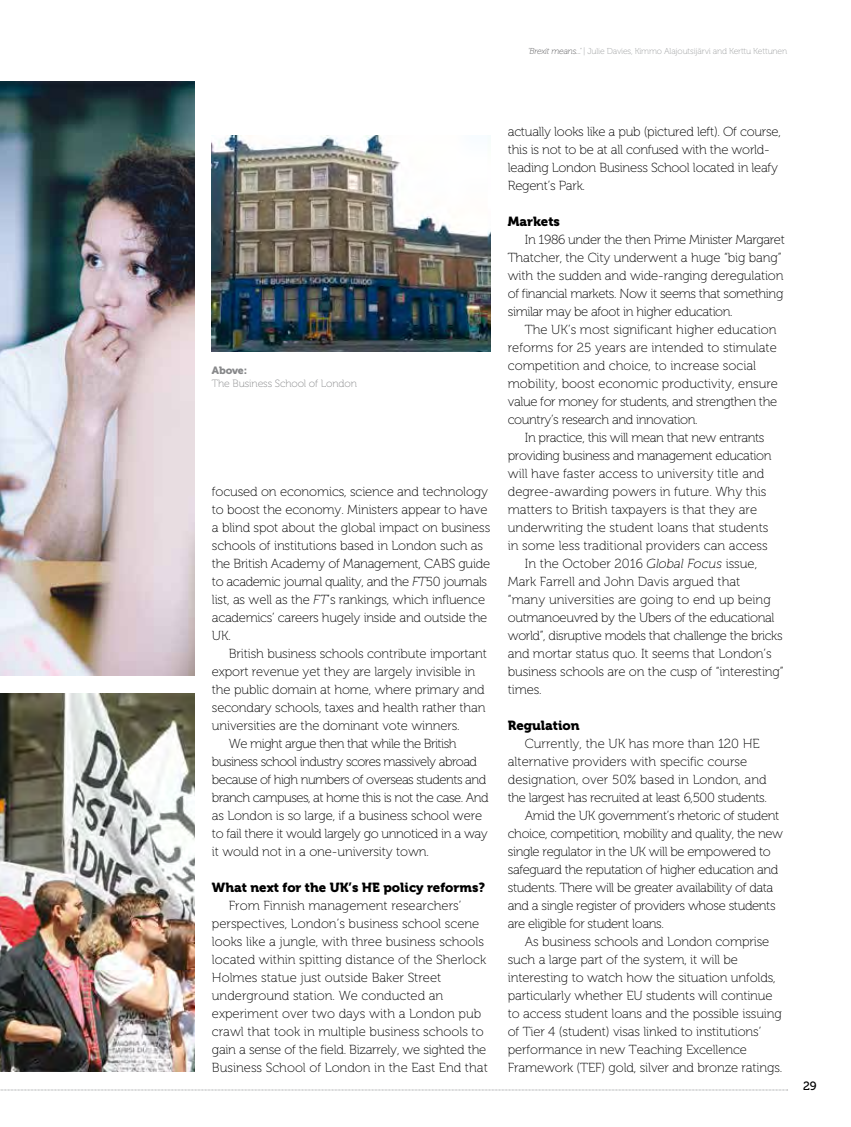
<style>
.page{position:relative;width:851px;height:1127px;background:#fff}
.page>*{position:absolute;margin:0;border:0;box-sizing:border-box;transform-origin:0 0}
.t1{font:13.2px/18px "Museo 100";letter-spacing:-.01em;color:#000}
.t2{font:13.2px/18px "Museo 100";letter-spacing:-.03em;color:#000}
.t3{font:13.2px "Museo 100";letter-spacing:-.04em;color:#000}
.t4{font:13.2px "Museo 900";color:#000}
.t5{font:12px "Museo 500";color:#000}
.t6{font:10.5px "Museo 100";letter-spacing:-.01em;color:#87888a}
.t7{font:10.5px "Museo 900";letter-spacing:-.015em;color:#87888a}
.t8{font:8.7px "Museo 100";letter-spacing:-.02em;color:#9c9e9f}
.s1{font-style:italic;color:#58585a}
.s2{font-style:italic}
</style>
<div class="page">
<svg style="left:0;top:1089px;width:787px;height:1px"></svg>
<img style="left:0;top:82px;width:195px;height:594px">
<img style="left:0;top:694px;width:195px;height:378px">
<img style="left:212px;top:136px;width:278px;height:216px">
<p class="t8" style="left:528px;top:47px;width:260px"><span class="s1">'Brexit means...'</span> | Julie Davies, Kimmo Alajoutsijärvi and Kerttu Kettunen</p>
<p class="t7" style="left:212px;top:364px;width:37px">Above:</p>
<p class="t6" style="left:212px;top:378px;width:146px">The Business School of London</p>
<p class="t1" style="left:212px;top:483px;width:280px">focused on economics, science and technology to boost the economy. Ministers appear to have a blind spot about the global impact on business schools of institutions based in London such as the British Academy of Management, CABS guide to academic journal quality, and the <span class="s2">FT</span>50 journals list, as well as the <span class="s2">FT</span>’s rankings, which influence academics’ careers hugely inside and outside the UK.</p>
<p class="t1" style="left:229px;top:645px;width:259px">British business schools contribute important</p>
<p class="t1" style="left:212px;top:663px;width:265px">export revenue yet they are largely invisible in</p>
<p class="t1" style="left:212px;top:681px;width:274px">the public domain at home, where primary and</p>
<p class="t1" style="left:212px;top:699px;width:275px">secondary schools, taxes and health rather than</p>
<p class="t1" style="left:212px;top:717px;width:249px">universities are the dominant vote winners.</p>
<p class="t3" style="left:229px;top:736px;width:229px">We might argue then that while the British</p>
<p class="t3" style="left:212px;top:754px;width:267px">business school industry scores massively abroad</p>
<p class="t3" style="left:212px;top:772px;width:276px">because of high numbers of overseas students and</p>
<p class="t3" style="left:212px;top:790px;width:278px">branch campuses, at home this is not the case. And</p>
<p class="t1" style="left:212px;top:806px;width:272px">as London is so large, if a business school were</p>
<p class="t2" style="left:212px;top:824px;width:277px">to fail there it would largely go unnoticed in a way</p>
<p class="t1" style="left:212px;top:842px;width:219px">it would not in a one-university town.</p>
<p class="t4" style="left:212px;top:880px;width:275px">What next for the UK’s HE policy reforms?</p>
<p class="t1" style="left:212px;top:896px;width:277px;text-indent:17px">From Finnish management researchers’ perspectives, London’s business school scene looks like a jungle, with three business schools located within spitting distance of the Sherlock Holmes statue just outside Baker Street underground station. We conducted an experiment over two days with a London pub crawl that took in multiple business schools to gain a sense of the field. Bizarrely, we sighted the Business School of London in the East End that</p>
<p class="t1" style="left:507px;top:123px;width:274px">actually looks like a pub (pictured left). Of course, this is not to be at all confused with the world&shy;leading London Business School located in leafy Regent’s Park.</p>
<p class="t4" style="left:507px;top:214px;width:54px">Markets</p>
<p class="t2" style="left:507px;top:231px;width:278px;text-indent:17px">In 1986 under the then Prime Minister Margaret Thatcher, the City underwent a huge “big bang” with the sudden and wide-ranging deregulation of financial markets. Now it seems that something similar may be afoot in higher education.</p>
<p class="t1" style="left:507px;top:321px;width:272px;text-indent:17px">The UK’s most significant higher education reforms for 25 years are intended to stimulate competition and choice, to increase social mobility, boost economic productivity, ensure value for money for students, and strengthen the country’s research and innovation.</p>
<p class="t2" style="left:524px;top:428px;width:241px">In practice, this will mean that new entrants</p>
<p class="t2" style="left:507px;top:446px;width:265px">providing business and management education</p>
<p class="t1" style="left:507px;top:464px;width:258px">will have faster access to university title and</p>
<p class="t1" style="left:507px;top:482px;width:260px">degree-awarding powers in future. Why this</p>
<p class="t1" style="left:507px;top:500px;width:251px">matters to British taxpayers is that they are</p>
<p class="t1" style="left:507px;top:518px;width:262px">underwriting the student loans that students</p>
<p class="t1" style="left:507px;top:536px;width:261px">in some less traditional providers can access</p>
<p class="t1" style="left:524px;top:554px;width:234px">In the October 2016 <span class="s2">Global Focus</span> issue,</p>
<p class="t1" style="left:507px;top:572px;width:234px">Mark Farrell and John Davis argued that</p>
<p class="t1" style="left:507px;top:590px;width:264px">“many universities are going to end up being</p>
<p class="t2" style="left:507px;top:608px;width:268px">outmanoeuvred by the Ubers of the educational</p>
<p class="t2" style="left:507px;top:626px;width:276px">world”, disruptive models that challenge the bricks</p>
<p class="t1" style="left:507px;top:644px;width:265px">and mortar status quo. It seems that London’s</p>
<p class="t1" style="left:507px;top:662px;width:277px">business schools are on the cusp of “interesting”</p>
<p class="t1" style="left:507px;top:680px;width:35px">times.</p>
<p class="t4" style="left:507px;top:718px;width:73px">Regulation</p>
<p class="t1" style="left:524px;top:734px;width:236px">Currently, the UK has more than 120 HE</p>
<p class="t1" style="left:507px;top:752px;width:241px">alternative providers with specific course</p>
<p class="t1" style="left:507px;top:770px;width:260px">designation, over 50% based in London, and</p>
<p class="t2" style="left:507px;top:788px;width:260px">the largest has recruited at least 6,500 students.</p>
<p class="t2" style="left:524px;top:806px;width:256px">Amid the UK government’s rhetoric of student</p>
<p class="t2" style="left:507px;top:824px;width:277px">choice, competition, mobility and quality, the new</p>
<p class="t2" style="left:507px;top:842px;width:264px">single regulator in the UK will be empowered to</p>
<p class="t2" style="left:507px;top:860px;width:272px">safeguard the reputation of higher education and</p>
<p class="t2" style="left:507px;top:878px;width:267px">students. There will be greater availability of data</p>
<p class="t2" style="left:507px;top:896px;width:269px">and a single register of providers whose students</p>
<p class="t2" style="left:507px;top:914px;width:157px">are eligible for student loans.</p>
<p class="t1" style="left:524px;top:932px;width:246px">As business schools and London comprise</p>
<p class="t1" style="left:507px;top:950px;width:231px">such a large part of the system, it will be</p>
<p class="t1" style="left:507px;top:968px;width:269px">interesting to watch how the situation unfolds,</p>
<p class="t1" style="left:507px;top:986px;width:266px">particularly whether EU students will continue</p>
<p class="t1" style="left:507px;top:1004px;width:275px">to access student loans and the possible issuing</p>
<p class="t1" style="left:507px;top:1022px;width:255px">of Tier 4 (student) visas linked to institutions’</p>
<p class="t1" style="left:507px;top:1040px;width:241px">performance in new Teaching Excellence</p>
<p class="t1" style="left:507px;top:1058px;width:276px">Framework (TEF) gold, silver and bronze ratings.</p>
<p class="t5" style="left:802px;top:1079px;width:15px">29</p>
</div>
